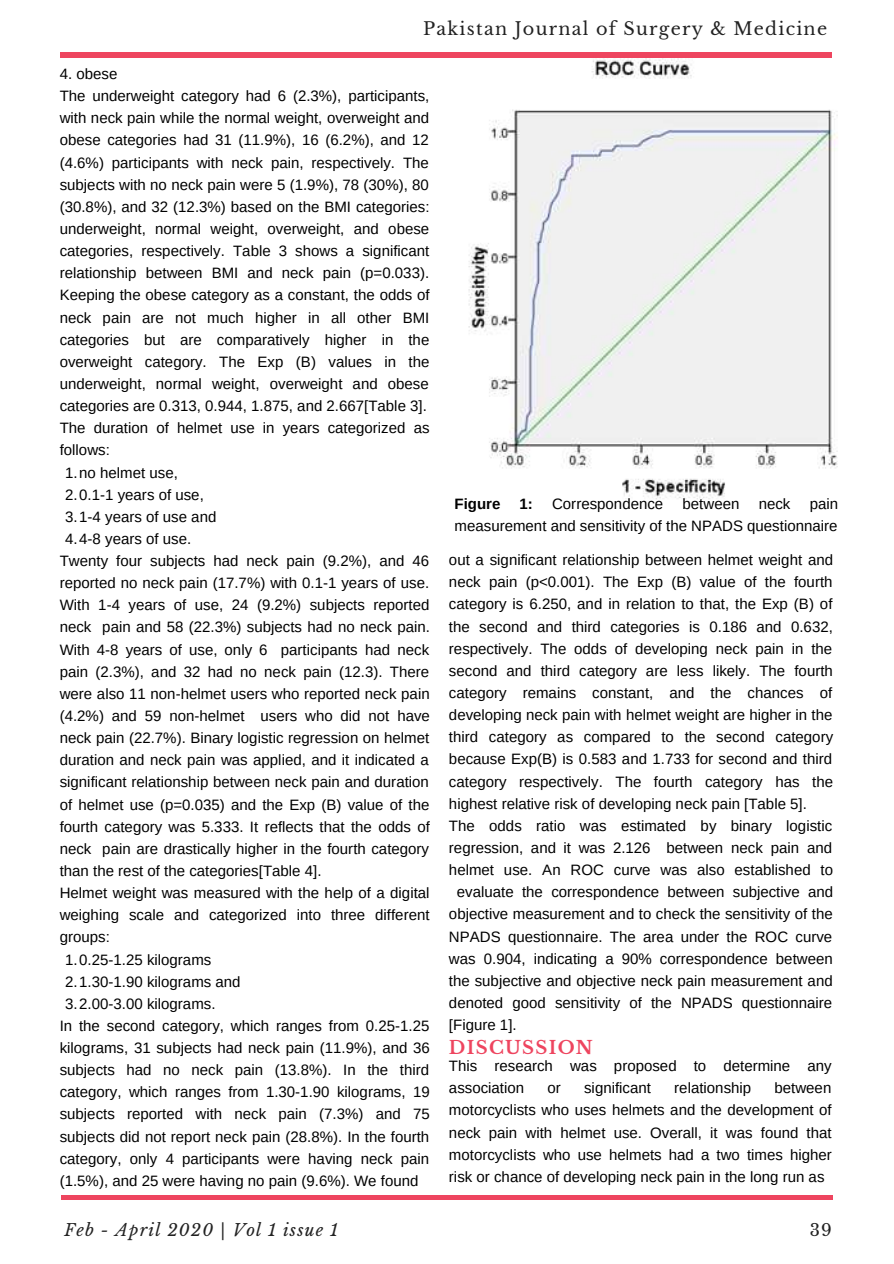
<style>
.page{position:relative;width:894px;height:1264px;background:#fff}
.page>*{position:absolute;margin:0;border:0;box-sizing:border-box;transform-origin:0 0}
.t1{font:700 18px "Libre Baskerville";letter-spacing:.07em;color:#ee455f}
.t2{font:17.7px "Libre Baskerville";letter-spacing:.07em;color:#222}
.t3{font:italic 16.5px "Libre Baskerville";letter-spacing:.07em;color:#222}
.t4{font:16.5px "Libre Baskerville";color:#222}
.t5{font:15px/22.2px "Arimo";color:#000}
.t6{font:700 15px "Arimo";color:#000}
</style>
<div class="page">
<img style="left:449px;top:52px;width:389px;height:447px">
<hr style="left:60px;top:53px;width:771px;height:4px;background:#ee455f">
<hr style="left:61px;top:1195px;width:772px;height:4px;background:#ee455f">
<p class="t2" style="left:423px;top:18px;width:405px">Pakistan Journal of Surgery &amp; Medicine</p>
<p class="t5" style="left:60px;top:63px;width:371px">4. obese<br>The underweight category had 6 (2.3%), participants, with neck pain while the normal weight, overweight and obese categories had 31 (11.9%), 16 (6.2%), and 12 (4.6%) participants with neck pain, respectively. The subjects with no neck pain were 5 (1.9%), 78 (30%), 80 (30.8%), and 32 (12.3%) based on the BMI categories: underweight, normal weight, overweight, and obese categories, respectively. Table 3 shows a significant relationship between BMI and neck pain (p=0.033).<br>Keeping the obese category as a constant, the odds of neck pain are not much higher in all other BMI categories but are comparatively higher in the overweight category. The Exp (B) values in the underweight, normal weight, overweight and obese categories are 0.313, 0.944, 1.875, and 2.667[Table 3].<br>The duration of helmet use in years categorized as follows:</p>
<p class="t5" style="left:65px;top:461px;width:153px">1.no helmet use,<br>2.0.1-1 years of use,<br>3.1-4 years of use and<br>4.4-8 years of use.</p>
<p class="t5" style="left:60px;top:550px;width:371px">Twenty four subjects had neck pain (9.2%), and 46 reported no neck pain (17.7%) with 0.1-1 years of use.<br>With 1-4 years of use, 24 (9.2%) subjects reported neck pain and 58 (22.3%) subjects had no neck pain.<br>With 4-8 years of use, only 6 participants had neck pain (2.3%), and 32 had no neck pain (12.3). There were also 11 non-helmet users who reported neck pain (4.2%) and 59 non-helmet users who did not have neck pain (22.7%). Binary logistic regression on helmet duration and neck pain was applied, and it indicated a significant relationship between neck pain and duration of helmet use (p=0.035) and the Exp (B) value of the fourth category was 5.333. It reflects that the odds of neck pain are drastically higher in the fourth category than the rest of the categories[Table 4].<br>Helmet weight was measured with the help of a digital weighing scale and categorized into three different groups:</p>
<p class="t5" style="left:65px;top:948px;width:177px">1.0.25-1.25 kilograms<br>2.1.30-1.90 kilograms and<br>3.2.00-3.00 kilograms.</p>
<p class="t5" style="left:60px;top:1014px;width:371px;text-align:justify">In the second category, which ranges from 0.25-1.25 kilograms, 31 subjects had neck pain (11.9%), and 36 subjects had no neck pain (13.8%). In the third category, which ranges from 1.30-1.90 kilograms, 19 subjects reported with neck pain (7.3%) and 75 subjects did not report neck pain (28.8%). In the fourth category, only 4 participants were having neck pain (1.5%), and 25 were having no pain (9.6%). We found</p>
<p class="t5" style="left:454px;top:492px;width:385px;text-align:right">pain<br>measurement and sensitivity of the NPADS questionnaire</p>
<p class="t6" style="left:454px;top:493px;width:47px">Figure</p>
<p class="t6" style="left:519px;top:493px;width:15px">1:</p>
<p class="t5" style="left:552px;top:492px;width:113px">Correspondence</p>
<p class="t5" style="left:682px;top:492px;width:58px">between</p>
<p class="t5" style="left:758px;top:492px;width:33px">neck</p>
<p class="t5" style="left:449px;top:549px;width:385px">out a significant relationship between helmet weight and</p>
<p class="t5" style="left:449px;top:571px;width:385px">neck pain (p&lt;0.001). The Exp (B) value of the fourth</p>
<p class="t5" style="left:449px;top:593px;width:385px">category is 6.250, and in relation to that, the Exp (B) of</p>
<p class="t5" style="left:449px;top:615px;width:385px">the second and third categories is 0.186 and 0.632,</p>
<p class="t5" style="left:449px;top:637px;width:385px">respectively. The odds of developing neck pain in the</p>
<p class="t5" style="left:449px;top:659px;width:385px">second and third category are less likely. The fourth</p>
<p class="t5" style="left:449px;top:682px;width:384px">category remains constant, and the chances of</p>
<p class="t5" style="left:449px;top:704px;width:385px">developing neck pain with helmet weight are higher in the</p>
<p class="t5" style="left:449px;top:726px;width:385px">third category as compared to the second category</p>
<p class="t5" style="left:449px;top:748px;width:384px">because Exp(B) is 0.583 and 1.733 for second and third</p>
<p class="t5" style="left:449px;top:770px;width:385px">category respectively. The fourth category has the</p>
<p class="t5" style="left:449px;top:792px;width:359px">highest relative risk of developing neck pain [Table 5].</p>
<p class="t5" style="left:449px;top:814px;width:384px">The odds ratio was estimated by binary logistic</p>
<p class="t5" style="left:449px;top:836px;width:384px">regression, and it was 2.126 between neck pain and</p>
<p class="t5" style="left:449px;top:859px;width:385px">helmet use. An ROC curve was also established to</p>
<p class="t5" style="left:456px;top:881px;width:378px">evaluate the correspondence between subjective and</p>
<p class="t5" style="left:449px;top:903px;width:385px">objective measurement and to check the sensitivity of the</p>
<p class="t5" style="left:449px;top:925px;width:385px">NPADS questionnaire. The area under the ROC curve</p>
<p class="t5" style="left:449px;top:947px;width:385px">was 0.904, indicating a 90% correspondence between</p>
<p class="t5" style="left:449px;top:969px;width:385px">the subjective and objective neck pain measurement and</p>
<p class="t5" style="left:449px;top:991px;width:384px">denoted good sensitivity of the NPADS questionnaire</p>
<p class="t5" style="left:449px;top:1013px;width:69px">[Figure 1].</p>
<p class="t1" style="left:449px;top:1036px;width:145px">DISCUSSION</p>
<p class="t5" style="left:449px;top:1054px;width:384px">This research was proposed to determine any association</p>
<p class="t5" style="left:449px;top:1077px;width:384px;text-align:justify;text-indent:325px">between motorcyclists who uses helmets and the development of neck pain with helmet use. Overall, it was found that motorcyclists who use helmets had a two times higher risk or chance of developing neck pain in the long run as</p>
<p class="t5" style="left:547px;top:1077px;width:15px">or</p>
<p class="t5" style="left:584px;top:1077px;width:68px">significant</p>
<p class="t5" style="left:674px;top:1077px;width:78px">relationship</p>
<p class="t3" style="left:64px;top:1219px;width:275px">Feb - April 2020 | Vol 1 issue 1</p>
<p class="t4" style="left:809px;top:1219px;width:23px">39</p>
</div>
